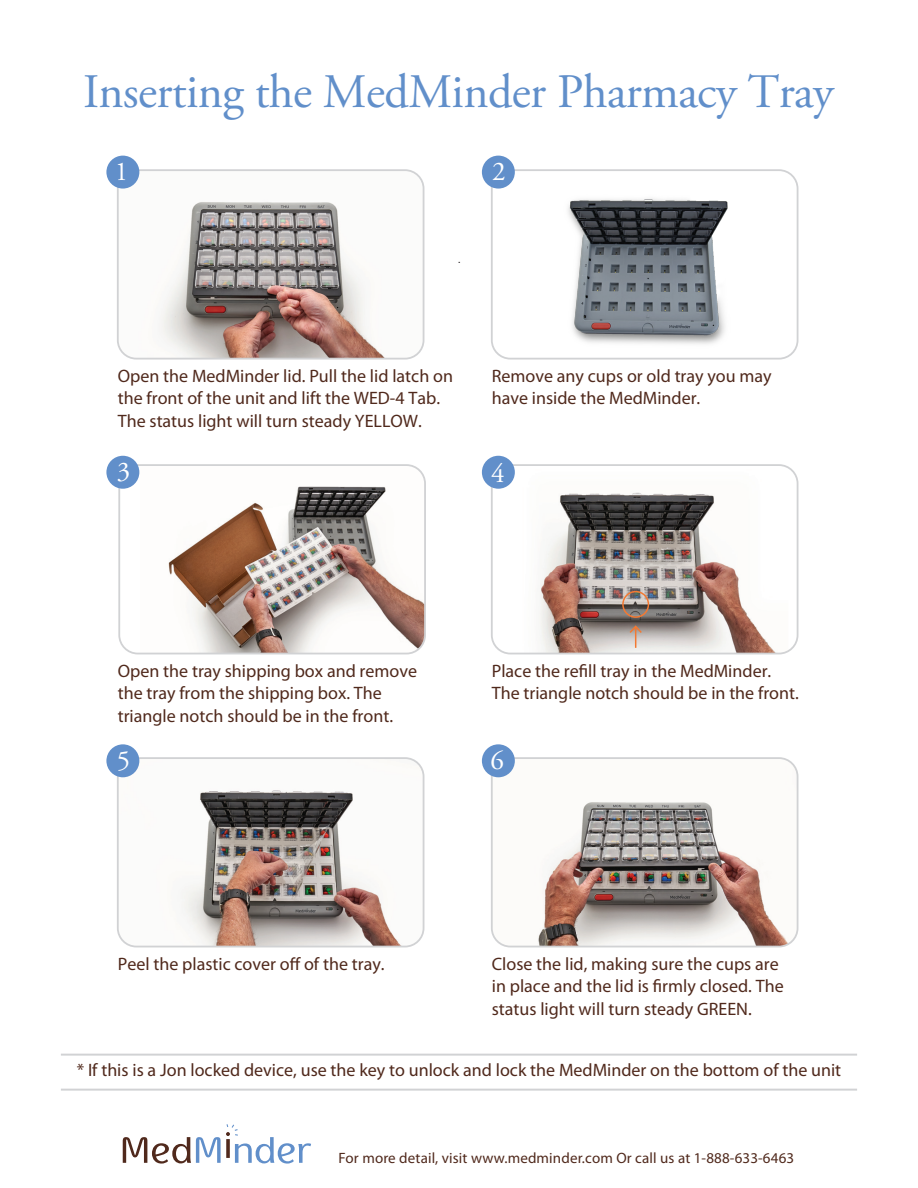
<style>
.page{position:relative;width:918px;height:1188px;background:#fff}
.page>*{position:absolute;margin:0;border:0;box-sizing:border-box;transform-origin:0 0}
.t1{font:48px "Adobe Garamond Pro";letter-spacing:-.01em;color:#618fca}
.t2{font:27px "Adobe Garamond Pro";color:#fff}
.t3{font:18px/22.5px "Myriad Pro";color:#50291c}
.t4{font:15px "Myriad Pro";letter-spacing:.01em;color:#50291c}
.t5{font:300 13.5px "Frutiger";color:#231f20}
</style>
<div class="page">
<svg style="left:123px;top:1124px;width:188px;height:40px"></svg>
<hr style="left:61px;top:1054px;width:796px;height:2px;background:#d1d2d4">
<hr style="left:61px;top:1089px;width:796px;height:2px;background:#d1d2d4">
<img style="left:168px;top:467px;width:255px;height:187px">
<div style="left:118px;top:464px;width:308px;height:190px;border:2px solid #d1d2d4;border-radius:19px"></div>
<img style="left:120px;top:172px;width:304px;height:185px">
<div style="left:117px;top:169px;width:307px;height:191px;border:2px solid #d1d2d4;border-radius:19px"></div>
<img style="left:496px;top:172px;width:294px;height:185px">
<div style="left:491px;top:169px;width:307px;height:191px;border:2px solid #d1d2d4;border-radius:19px"></div>
<img style="left:120px;top:760px;width:304px;height:187px">
<div style="left:117px;top:757px;width:307px;height:190px;border:2px solid #d1d2d4;border-radius:19px"></div>
<img style="left:494px;top:760px;width:304px;height:187px">
<div style="left:491px;top:757px;width:307px;height:190px;border:2px solid #d1d2d4;border-radius:19px"></div>
<div style="left:106px;top:156px;width:33px;height:33px;background:#618fca;border-radius:50%"></div>
<div style="left:482px;top:156px;width:33px;height:33px;background:#618fca;border-radius:50%"></div>
<div style="left:106px;top:744px;width:33px;height:33px;background:#618fca;border-radius:50%"></div>
<div style="left:482px;top:744px;width:33px;height:33px;background:#618fca;border-radius:50%"></div>
<img style="left:494px;top:467px;width:294px;height:187px">
<div style="left:491px;top:464px;width:307px;height:190px;border:2px solid #d1d2d4;border-radius:19px"></div>
<div style="left:622px;top:591px;width:27px;height:27px;border:2px solid #f37932;border-radius:50%"></div>
<svg style="left:630px;top:625px;width:12px;height:23px"></svg>
<div style="left:106px;top:456px;width:33px;height:33px;background:#618fca;border-radius:50%"></div>
<div style="left:482px;top:456px;width:33px;height:33px;background:#618fca;border-radius:50%"></div>
<h1 class="t1" style="left:83px;top:63px;width:753px">Inserting the MedMinder Pharmacy Tray</h1>
<h2 class="t2" style="left:115px;top:155px;width:15px">1</h2>
<h2 class="t2" style="left:492px;top:155px;width:15px">2</h2>
<p class="t5" style="left:458px;top:250px;width:5px">.</p>
<p class="t3" style="left:118px;top:365px;width:337px">Open the MedMinder lid. Pull the lid latch on the front of the unit and lift the WED-4 Tab.<br>The status light will turn steady YELLOW.</p>
<p class="t3" style="left:492px;top:365px;width:281px">Remove any cups or old tray you may have inside the MedMinder.</p>
<h2 class="t2" style="left:117px;top:456px;width:15px">3</h2>
<h2 class="t2" style="left:491px;top:457px;width:15px">4</h2>
<p class="t3" style="left:118px;top:660px;width:301px">Open the tray shipping box and remove the tray from the shipping box. The triangle notch should be in the front.</p>
<p class="t3" style="left:492px;top:660px;width:309px">Place the refill tray in the MedMinder.<br>The triangle notch should be in the front.</p>
<h2 class="t2" style="left:117px;top:744px;width:15px">5</h2>
<h2 class="t2" style="left:490px;top:744px;width:15px">6</h2>
<p class="t3" style="left:118px;top:953px;width:268px">Peel the plastic cover off of the tray.</p>
<p class="t3" style="left:492px;top:953px;width:293px">Close the lid, making sure the cups are in place and the lid is firmly closed. The status light will turn steady GREEN.</p>
<p class="t3" style="left:77px;top:1059px;width:766px">* If this is a Jon locked device, use the key to unlock and lock the MedMinder on the bottom of the unit</p>
<p class="t4" style="left:339px;top:1150px;width:457px">For more detail, visit www.medminder.com Or call us at 1-888-633-6463</p>
</div>
